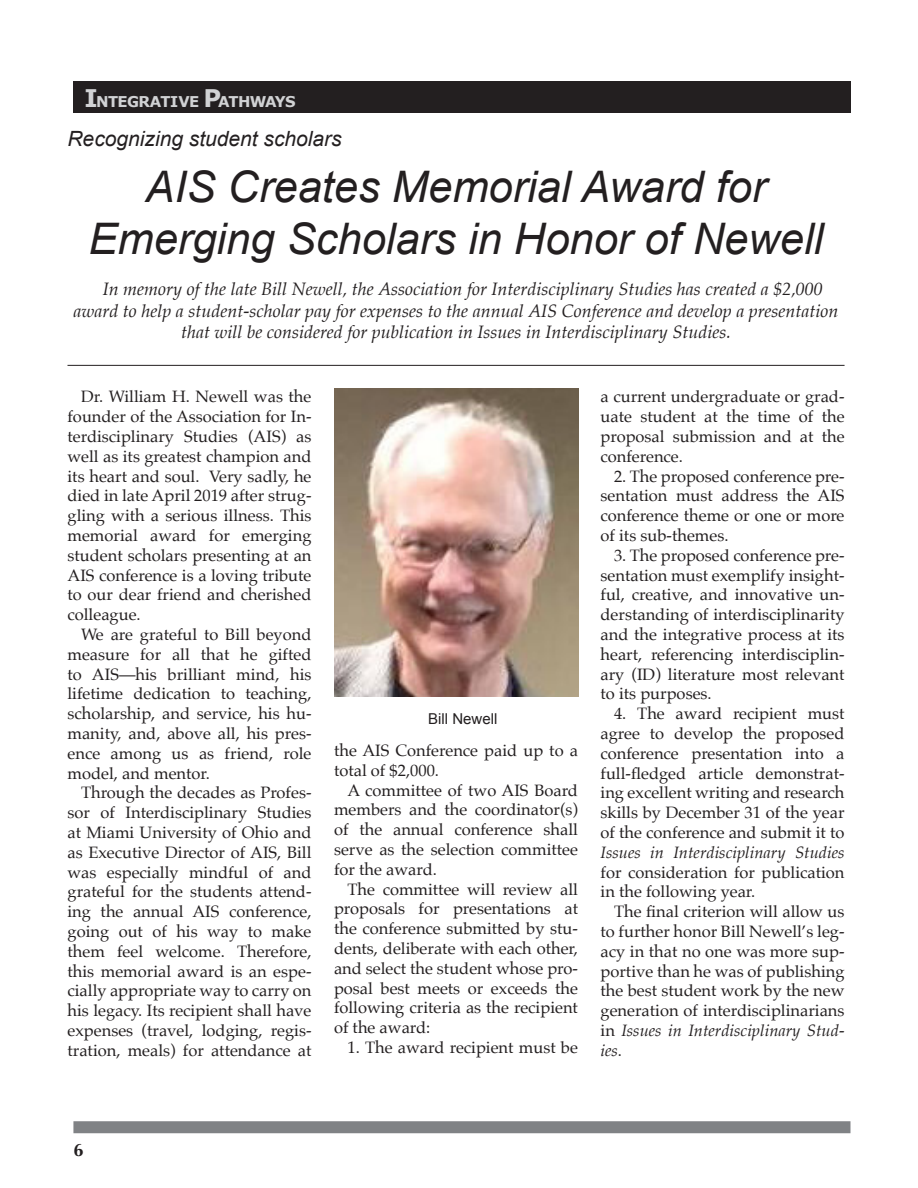
<style>
.page{position:relative;width:918px;height:1188px;background:#fff}
.page>*{position:absolute;margin:0;border:0;box-sizing:border-box;transform-origin:0 0}
.t1{font:italic 43.5px "Arial";color:#231f20}
.t2{font:italic 21px "Arial";color:#231f20}
.t3{font:italic 18px "Palatino";color:#231f20}
.t4{font:700 18px "Optima";color:#231f20}
.t5{font:16.5px/19.8px "Palatino";color:#231f20;text-align:justify}
.t6{font:15px "Arial";color:#231f20}
.t7{font:700 14.85px "Verdana";letter-spacing:-.045em;color:#d1d2d4}
.s1{font-size:24.3px}
.s2{font-style:italic}
</style>
<div class="page">
<div style="left:73px;top:1121px;width:777px;height:12px;background:#808285"></div>
<div style="left:73px;top:81px;width:777px;height:32px;background:#231f20"></div>
<hr style="left:68px;top:365px;width:777px;height:1px;background:#231f20">
<img style="left:334px;top:389px;width:244px;height:308px">
<p class="t7" style="left:85px;top:92px;width:212px"><span class="s1">I</span>NTEGRATIVE <span class="s1">P</span>ATHWAYS</p>
<p class="t2" style="left:68px;top:125px;width:276px">Recognizing student scholars</p>
<p class="t1" style="left:145px;top:159px;width:623px">AIS Creates Memorial Award for</p>
<p class="t1" style="left:89px;top:211px;width:736px">Emerging Scholars in Honor of Newell</p>
<p class="t3" style="left:103px;top:274px;width:722px">In memory of the late Bill Newell, the Association for Interdisciplinary Studies has created a $2,000</p>
<p class="t3" style="left:74px;top:296px;width:767px">award to help a student-scholar pay for expenses to the annual AIS Conference and develop a presentation</p>
<p class="t3" style="left:181px;top:317px;width:551px">that will be considered for publication in Issues in Interdisciplinary Studies.</p>
<p class="t5" style="left:68px;top:387px;width:246px;text-indent:13px">Dr. William H. Newell was the founder of the Association for In&shy;terdisciplinary Studies (AIS) as well as its greatest champion and its heart and soul. Very sadly, he died in late April 2019 after strug&shy;gling with a serious illness. This memorial award for emerging student scholars presenting at an AIS conference is a loving tribute to our dear friend and cherished colleague.</p>
<p class="t5" style="left:68px;top:624px;width:246px;text-indent:13px">We are grateful to Bill beyond measure for all that he gifted to AIS—his brilliant mind, his lifetime dedication to teaching, scholarship, and service, his hu&shy;manity, and, above all, his pres&shy;ence among us as friend, role model, and mentor.</p>
<p class="t5" style="left:68px;top:783px;width:246px;text-indent:13px">Through the decades as Profes&shy;sor of Interdisciplinary Studies at Miami University of Ohio and as Executive Director of AIS, Bill was especially mindful of and grateful for the students attend&shy;ing the annual AIS conference, going out of his way to make them feel welcome. Therefore, this memorial award is an espe&shy;cially appropriate way to carry on his legacy. Its recipient shall have expenses (travel, lodging, regis&shy;tration, meals) for attendance at</p>
<p class="t6" style="left:428px;top:708px;width:71px">Bill Newell</p>
<p class="t5" style="left:334px;top:740px;width:246px">the AIS Conference paid up to a total of $2,000.</p>
<p class="t5" style="left:334px;top:780px;width:246px;text-indent:13px">A committee of two AIS Board members and the coordinator(s) of the annual conference shall serve as the selection committee for the award.</p>
<p class="t5" style="left:334px;top:879px;width:246px;text-indent:13px">The committee will review all proposals for presentations at the conference submitted by stu&shy;dents, deliberate with each other, and select the student whose pro&shy;posal best meets or exceeds the following criteria as the recipient of the award:</p>
<p class="t5" style="left:348px;top:1037px;width:232px">1. The award recipient must be</p>
<p class="t5" style="left:601px;top:387px;width:246px">a current undergraduate or grad&shy;uate student at the time of the proposal submission and at the conference.</p>
<p class="t5" style="left:601px;top:466px;width:246px;text-indent:13px">2. The proposed conference pre&shy;sentation must address the AIS conference theme or one or more of its sub-themes.</p>
<p class="t5" style="left:601px;top:545px;width:246px;text-indent:13px">3. The proposed conference pre&shy;sentation must exemplify insight&shy;ful, creative, and innovative un&shy;derstanding of interdisciplinarity and the integrative process at its heart, referencing interdisciplin&shy;ary (ID) literature most relevant to its purposes.</p>
<p class="t5" style="left:601px;top:704px;width:246px;text-indent:13px">4. The award recipient must agree to develop the proposed conference presentation into a full-fledged article demonstrat&shy;ing excellent writing and research skills by December 31 of the year of the conference and submit it to <span class="s2">Issues in Interdisciplinary Studies </span>for consideration for publication in the following year.</p>
<p class="t5" style="left:601px;top:902px;width:246px;text-indent:13px">The final criterion will allow us to further honor Bill Newell’s leg&shy;acy in that no one was more sup&shy;portive than he was of publishing the best student work by the new generation of interdisciplinarians in <span class="s2">Issues in Interdisciplinary Stud&shy;ies</span>.</p>
<p class="t4" style="left:73px;top:1140px;width:12px">6</p>
</div>
